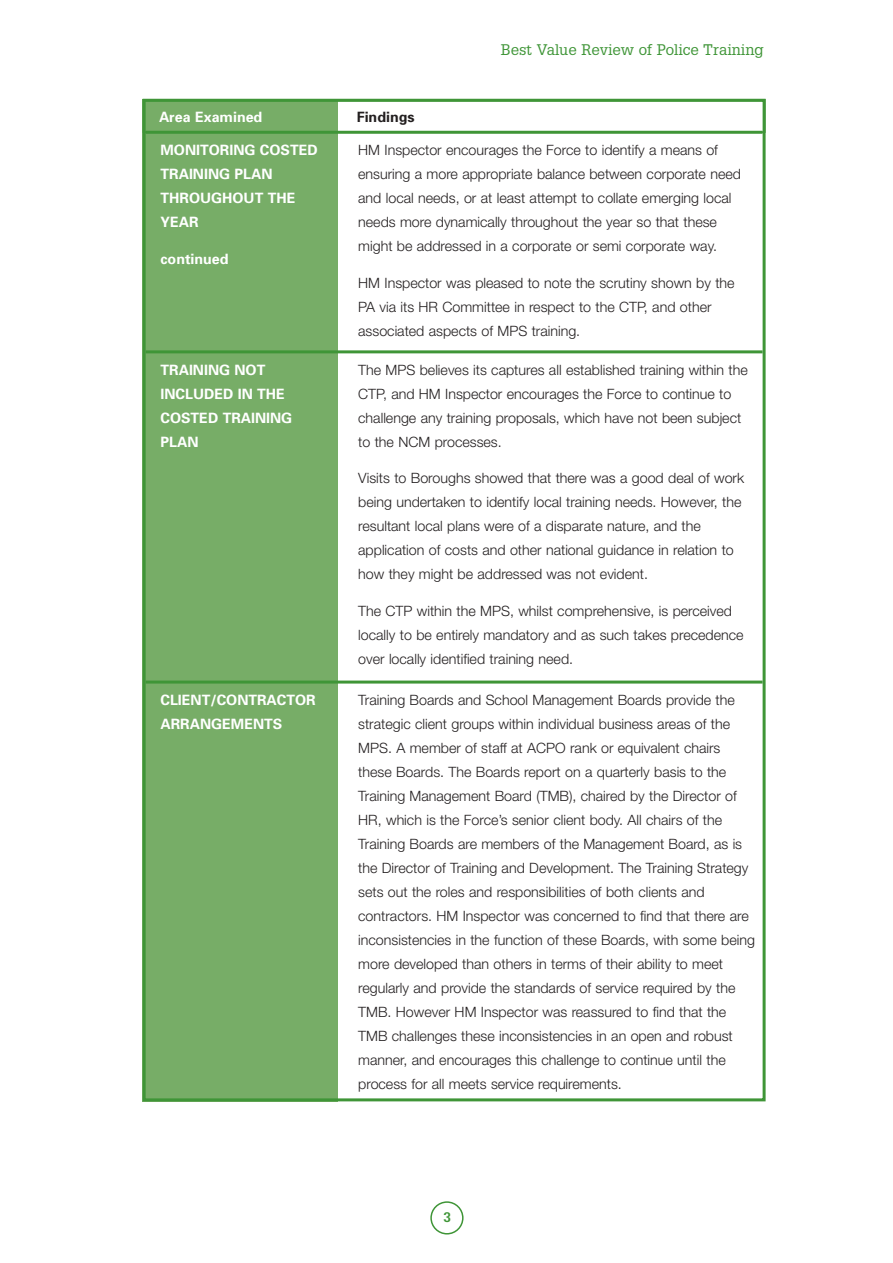
<style>
.page{position:relative;width:893px;height:1263px;background:#fff}
.page>*{position:absolute;margin:0;border:0;box-sizing:border-box;transform-origin:0 0}
.t1{font:15px "Glypha";color:#3f9537}
.t2{font:300 14.25px/24px "Helvetica Neue";color:#231f20}
.t3{font:700 14.25px/24px "Univers";color:#fff}
.t4{font:700 14.25px "Univers";color:#231f20}
.t5{font:700 13.5px "Glypha";color:#3f9537}
</style>
<div class="page">
<svg style="left:430px;top:1201px;width:34px;height:33px"></svg>
<div style="left:143px;top:99px;width:195px;height:1002px;background:#77ad67"></div>
<hr style="left:146px;top:131px;width:617px;height:3px;background:#3f9537">
<hr style="left:146px;top:350px;width:617px;height:3px;background:#3f9537">
<hr style="left:146px;top:680px;width:617px;height:3px;background:#3f9537">
<div style="left:143px;top:99px;width:623px;height:34px;border:2px solid #3f9537"></div>
<p class="t3" style="left:159px;top:106px;width:105px">Area Examined</p>
<p class="t4" style="left:357px;top:111px;width:59px">Findings</p>
<p class="t1" style="left:501px;top:41px;width:264px">Best Value Review of Police Training</p>
<p class="t3" style="left:161px;top:139px;width:159px">MONITORING COSTED<br>TRAINING PLAN<br>THROUGHOUT THE<br>YEAR</p>
<p class="t3" style="left:161px;top:248px;width:70px">continued</p>
<p class="t2" style="left:358px;top:139px;width:384px">HM Inspector encourages the Force to identify a means of ensuring a more appropriate balance between corporate need and local needs, or at least attempt to collate emerging local needs more dynamically throughout the year so that these might be addressed in a corporate or semi corporate way.</p>
<p class="t2" style="left:358px;top:272px;width:378px">HM Inspector was pleased to note the scrutiny shown by the<br>PA via its HR Committee in respect to the CTP, and other associated aspects of MPS training.</p>
<p class="t3" style="left:161px;top:359px;width:133px">TRAINING NOT<br>INCLUDED IN THE<br>COSTED TRAINING<br>PLAN</p>
<p class="t2" style="left:358px;top:359px;width:391px">The MPS believes its captures all established training within the CTP, and HM Inspector encourages the Force to continue to challenge any training proposals, which have not been subject to the NCM processes.</p>
<p class="t2" style="left:358px;top:468px;width:387px">Visits to Boroughs showed that there was a good deal of work being undertaken to identify local training needs. However, the resultant local plans were of a disparate nature, and the application of costs and other national guidance in relation to how they might be addressed was not evident.</p>
<p class="t2" style="left:358px;top:600px;width:387px">The CTP within the MPS, whilst comprehensive, is perceived locally to be entirely mandatory and as such takes precedence over locally identified training need.</p>
<p class="t3" style="left:161px;top:689px;width:157px">CLIENT/CONTRACTOR<br>ARRANGEMENTS</p>
<p class="t2" style="left:358px;top:689px;width:398px">Training Boards and School Management Boards provide the strategic client groups within individual business areas of the MPS. A member of staff at ACPO rank or equivalent chairs these Boards. The Boards report on a quarterly basis to the Training Management Board (TMB), chaired by the Director of HR, which is the Force’s senior client body. All chairs of the Training Boards are members of the Management Board, as is the Director of Training and Development. The Training Strategy sets out the roles and responsibilities of both clients and contractors. HM Inspector was concerned to find that there are inconsistencies in the function of these Boards, with some being more developed than others in terms of their ability to meet regularly and provide the standards of service required by the TMB. However HM Inspector was reassured to find that the TMB challenges these inconsistencies in an open and robust manner, and encourages this challenge to continue until the process for all meets service requirements.</p>
<p class="t5" style="left:443px;top:1209px;width:9px">3</p>
</div>
